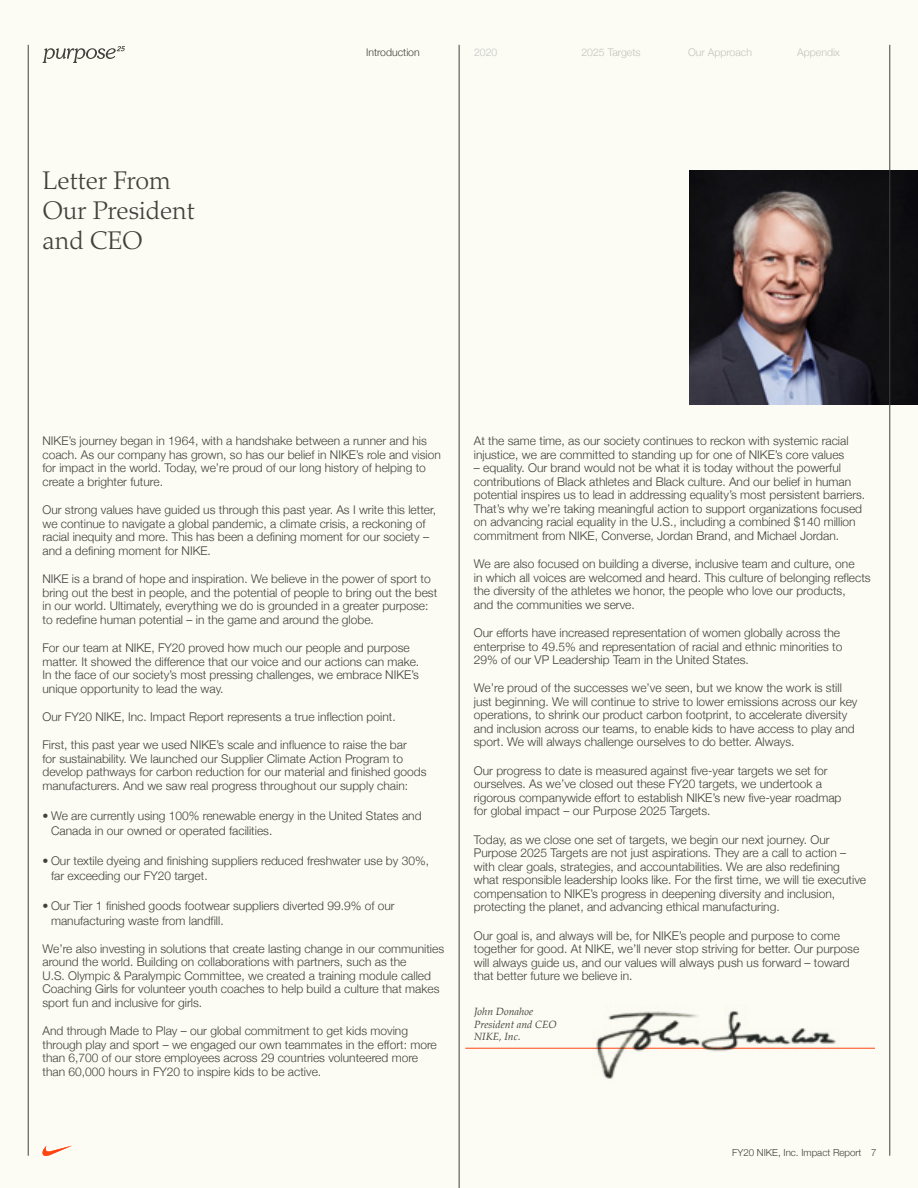
<style>
.page{position:relative;width:918px;height:1188px;background:#fcfcf5}
.page>*{position:absolute;margin:0;border:0;box-sizing:border-box;transform-origin:0 0}
.Grey_Palatino_Header{font:300 25.5px/30px "Palatino";color:#41413d}
.Body_Copy{font:300 12px/13.5px "Helvetica Neue";color:#41413d}
.t1{font:italic 10.5px "Palatino";color:#41413d}
.t2{font:300 10.5px "Helvetica Neue";color:#c6c6c5}
.Blue_Sub_Headers{font:300 10.5px "Helvetica Neue";color:#41413d}
.t3{font:300 9.75px "Helvetica Neue";color:#41413d}
</style>
<div class="page">
<svg style="left:42px;top:1145px;width:30px;height:11px"></svg>
<hr style="left:465px;top:1048px;width:410px;height:1px;background:#ff4512">
<img style="left:592px;top:1011px;width:247px;height:68px">
<hr style="left:459px;top:45px;width:1px;height:1143px;background:#41413d">
<img style="left:689px;top:170px;width:229px;height:234px">
<hr style="left:890px;top:45px;width:1px;height:1111px;background:#41413d">
<svg style="left:43px;top:46px;width:82px;height:17px"></svg>
<hr style="left:28px;top:45px;width:1px;height:1111px;background:#41413d">
<p class="Grey_Palatino_Header" style="left:43px;top:165px;width:154px">Letter From<br>Our President and CEO</p>
<p class="Blue_Sub_Headers" style="left:366px;top:44px;width:55px">Introduction</p>
<p class="t2" style="left:474px;top:44px;width:25px">2020</p>
<p class="t2" style="left:581px;top:44px;width:61px">2025 Targets</p>
<p class="t2" style="left:688px;top:44px;width:65px">Our Approach</p>
<p class="t2" style="left:797px;top:44px;width:44px">Appendix</p>
<p class="Body_Copy" style="left:43px;top:434px;width:400px">NIKE’s journey began in 1964, with a handshake between a runner and his coach. As our company has grown, so has our belief in NIKE’s role and vision for impact in the world. Today, we’re proud of our long history of helping to create a brighter future.</p>
<p class="Body_Copy" style="left:43px;top:502px;width:395px">Our strong values have guided us through this past year. As I write this letter, we continue to navigate a global pandemic, a climate crisis, a reckoning of racial inequity and more. This has been a defining moment for our society – and a defining moment for NIKE.</p>
<p class="Body_Copy" style="left:43px;top:571px;width:396px">NIKE is a brand of hope and inspiration. We believe in the power of sport to bring out the best in people, and the potential of people to bring out the best in our world. Ultimately, everything we do is grounded in a greater purpose: to redefine human potential – in the game and around the globe.</p>
<p class="Body_Copy" style="left:43px;top:640px;width:378px">For our team at NIKE, FY20 proved how much our people and purpose matter. It showed the difference that our voice and our actions can make.<br>In the face of our society’s most pressing challenges, we embrace NIKE’s unique opportunity to lead the way.</p>
<p class="Body_Copy" style="left:43px;top:709px;width:355px">Our FY20 NIKE, Inc. Impact Report represents a true inflection point.</p>
<p class="Body_Copy" style="left:43px;top:737px;width:386px">First, this past year we used NIKE’s scale and influence to raise the bar<br>for sustainability. We launched our Supplier Climate Action Program to develop pathways for carbon reduction for our material and finished goods manufacturers. And we saw real progress throughout our supply chain:</p>
<p class="Body_Copy" style="left:51px;top:807px;width:372px;line-height:15px;text-indent:-9px">• We are currently using 100% renewable energy in the United States and<br>Canada in our owned or operated facilities.</p>
<p class="Body_Copy" style="left:51px;top:852px;width:380px;line-height:15px;text-indent:-9px">• Our textile dyeing and finishing suppliers reduced freshwater use by 30%, far exceeding our FY20 target.</p>
<p class="Body_Copy" style="left:51px;top:897px;width:345px;line-height:15px;text-indent:-9px">• Our Tier 1 finished goods footwear suppliers diverted 99.9% of our manufacturing waste from landfill.</p>
<p class="Body_Copy" style="left:43px;top:941px;width:403px">We’re also investing in solutions that create lasting change in our communities around the world. Building on collaborations with partners, such as the<br>U.S. Olympic &amp; Paralympic Committee, we created a training module called Coaching Girls for volunteer youth coaches to help build a culture that makes sport fun and inclusive for girls.</p>
<p class="Body_Copy" style="left:43px;top:1023px;width:396px">And through Made to Play – our global commitment to get kids moving through play and sport – we engaged our own teammates in the effort: more than 6,700 of our store employees across 29 countries volunteered more than 60,000 hours in FY20 to inspire kids to be active.</p>
<p class="Body_Copy" style="left:474px;top:433px;width:376px">At the same time, as our society continues to reckon with systemic racial injustice, we are committed to standing up for one of NIKE’s core values</p>
<p class="Body_Copy" style="left:474px;top:460px;width:393px">– equality. Our brand would not be what it is today without the powerful contributions of Black athletes and Black culture. And our belief in human potential inspires us to lead in addressing equality’s most persistent barriers.<br>That’s why we’re taking meaningful action to support organizations focused on advancing racial equality in the U.S., including a combined $140 million commitment from NIKE, Converse, Jordan Brand, and Michael Jordan.</p>
<p class="Body_Copy" style="left:474px;top:556px;width:398px">We are also focused on building a diverse, inclusive team and culture, one<br>in which all voices are welcomed and heard. This culture of belonging reflects the diversity of the athletes we honor, the people who love our products,<br>and the communities we serve.</p>
<p class="Body_Copy" style="left:474px;top:625px;width:370px">Our efforts have increased representation of women globally across the enterprise to 49.5% and representation of racial and ethnic minorities to<br>29% of our VP Leadership Team in the United States.</p>
<p class="Body_Copy" style="left:474px;top:681px;width:385px">We’re proud of the successes we’ve seen, but we know the work is still just beginning. We will continue to strive to lower emissions across our key operations, to shrink our product carbon footprint, to accelerate diversity and inclusion across our teams, to enable kids to have access to play and sport. We will always challenge ourselves to do better. Always.</p>
<p class="Body_Copy" style="left:474px;top:763px;width:369px">Our progress to date is measured against five-year targets we set for ourselves. As we’ve closed out these FY20 targets, we undertook a rigorous companywide effort to establish NIKE’s new five-year roadmap for global impact – our Purpose 2025 Targets.</p>
<p class="Body_Copy" style="left:474px;top:832px;width:394px">Today, as we close one set of targets, we begin our next journey. Our Purpose 2025 Targets are not just aspirations. They are a call to action – with clear goals, strategies, and accountabilities. We are also redefining what responsible leadership looks like. For the first time, we will tie executive compensation to NIKE’s progress in deepening diversity and inclusion, protecting the planet, and advancing ethical manufacturing.</p>
<p class="Body_Copy" style="left:474px;top:928px;width:387px">Our goal is, and always will be, for NIKE’s people and purpose to come together for good. At NIKE, we’ll never stop striving for better. Our purpose will always guide us, and our values will always push us forward – toward that better future we believe in.</p>
<p class="t1" style="left:474px;top:1003px;width:61px">John Donahoe</p>
<p class="t1" style="left:474px;top:1015px;width:84px">President and CEO</p>
<p class="t1" style="left:474px;top:1028px;width:48px">NIKE, Inc.</p>
<p class="t3" style="left:732px;top:1144px;width:146px">FY20 NIKE, Inc. Impact Report 7</p>
</div>
